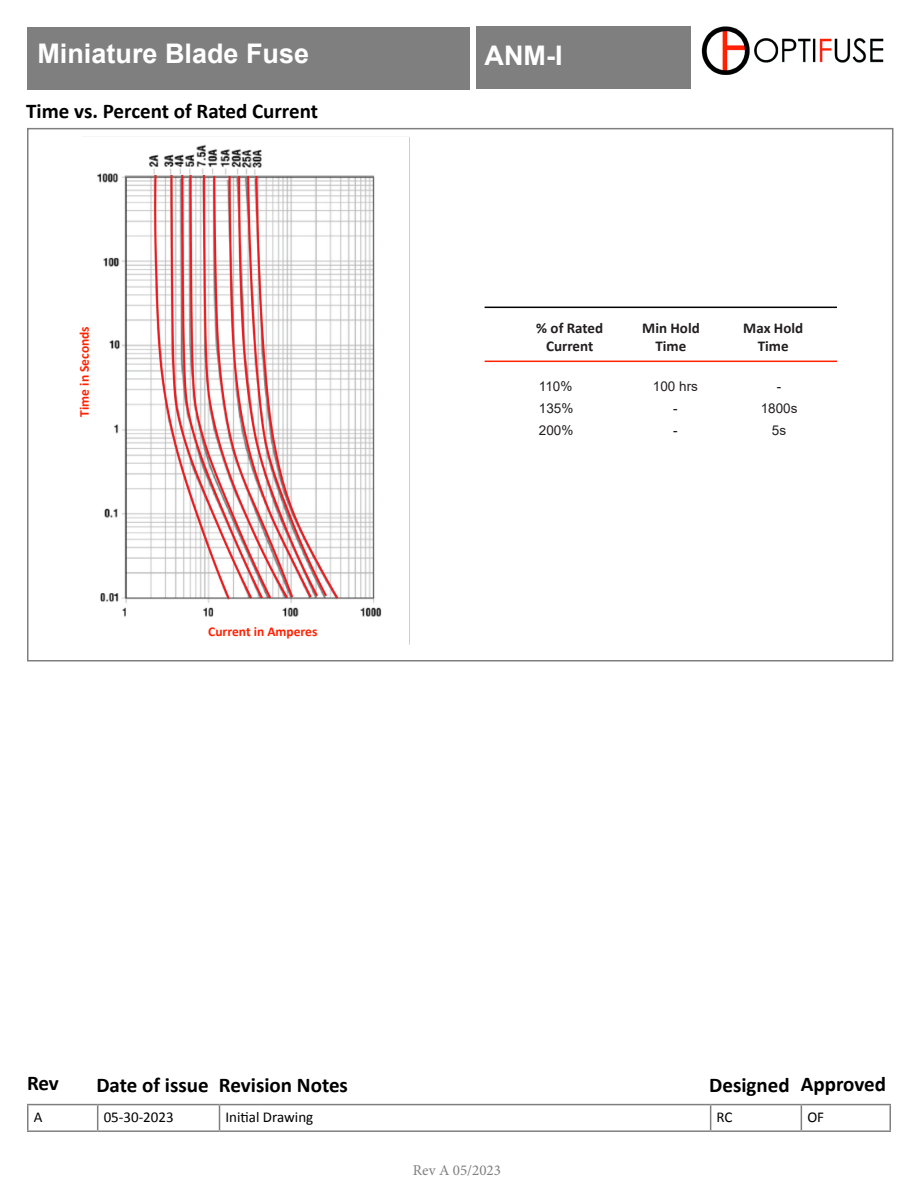
<style>
.page{position:relative;width:918px;height:1188px;background:#fff}
.page>*{position:absolute;margin:0;border:0;box-sizing:border-box;transform-origin:0 0}
.t1{font:700 27px "Arial";color:#fff}
.t2{font:700 21px "Calibri";color:#000}
.t3{font:700 15px "Calibri";color:#231f20}
.t4{font:15px "Calibri";color:#000}
.t5{font:15px "Minion Pro";color:#7f7f7f}
.t6{font:700 13.5px "Calibri";color:#ff2100}
.t7{font:13.5px "Arial";color:#231f20}
</style>
<div class="page">
<img style="left:97px;top:137px;width:313px;height:508px">
<img style="left:702px;top:26px;width:182px;height:49px">
<svg style="left:97px;top:1105px;width:1px;height:25px"></svg>
<svg style="left:219px;top:1105px;width:1px;height:25px"></svg>
<svg style="left:710px;top:1105px;width:1px;height:25px"></svg>
<svg style="left:801px;top:1105px;width:1px;height:25px"></svg>
<hr style="left:27px;top:1104px;width:71px;height:1px;background:#7f7f7f">
<svg style="left:27px;top:1105px;width:1px;height:25px"></svg>
<hr style="left:98px;top:1104px;width:122px;height:1px;background:#7f7f7f">
<hr style="left:220px;top:1104px;width:491px;height:1px;background:#7f7f7f">
<hr style="left:711px;top:1104px;width:90px;height:1px;background:#7f7f7f">
<hr style="left:801px;top:1104px;width:90px;height:1px;background:#7f7f7f">
<svg style="left:890px;top:1105px;width:1px;height:25px"></svg>
<hr style="left:27px;top:1130px;width:71px;height:2px;background:#7f7f7f">
<hr style="left:98px;top:1130px;width:122px;height:2px;background:#7f7f7f">
<hr style="left:220px;top:1130px;width:491px;height:2px;background:#7f7f7f">
<hr style="left:711px;top:1130px;width:90px;height:2px;background:#7f7f7f">
<hr style="left:801px;top:1130px;width:90px;height:2px;background:#7f7f7f">
<hr style="left:485px;top:361px;width:352px;height:1px;background:#ff2100">
<hr style="left:485px;top:307px;width:352px;height:1px;background:#000">
<div style="left:27px;top:27px;width:443px;height:62px;background:#7f7f7f"></div>
<div style="left:476px;top:27px;width:215px;height:62px;background:#7f7f7f"></div>
<div style="left:93px;top:617px;width:304px;height:30px;background:#fff"></div>
<div style="left:75px;top:307px;width:32px;height:179px;background:#fff"></div>
<p class="t1" style="left:37px;top:26px;width:179px">MICRO3 Style</p>
<p class="t1" style="left:38px;top:36px;width:273px">Miniature Blade Fuse</p>
<p class="t1" style="left:485px;top:38px;width:79px">ANM-I</p>
<p class="t2" style="left:26px;top:96px;width:293px">Time vs. Percent of Rated Current</p>
<p class="t6" style="left:75px;top:417px;width:92px;rotate:-90deg">Time in Seconds</p>
<p class="t6" style="left:208px;top:622px;width:111px">Current in Amperes</p>
<p class="t3" style="left:536px;top:317px;width:68px">% of Rated</p>
<p class="t3" style="left:546px;top:335px;width:49px">Current</p>
<p class="t3" style="left:642px;top:317px;width:59px">Min Hold</p>
<p class="t3" style="left:656px;top:335px;width:32px">Time</p>
<p class="t3" style="left:743px;top:317px;width:61px">Max Hold</p>
<p class="t3" style="left:758px;top:335px;width:32px">Time</p>
<p class="t7" style="left:539px;top:377px;width:35px">110%</p>
<p class="t7" style="left:653px;top:377px;width:47px">100 hrs</p>
<p class="t7" style="left:777px;top:377px;width:6px">-</p>
<p class="t7" style="left:539px;top:399px;width:36px">135%</p>
<p class="t7" style="left:673px;top:399px;width:6px">-</p>
<p class="t7" style="left:761px;top:399px;width:38px">1800s</p>
<p class="t7" style="left:539px;top:421px;width:36px">200%</p>
<p class="t7" style="left:673px;top:421px;width:6px">-</p>
<p class="t7" style="left:772px;top:421px;width:16px">5s</p>
<p class="t2" style="left:27px;top:1069px;width:33px">Rev</p>
<p class="t2" style="left:96px;top:1070px;width:114px">Date of issue</p>
<p class="t2" style="left:219px;top:1070px;width:131px">Revision Notes</p>
<p class="t2" style="left:709px;top:1070px;width:82px">Designed</p>
<p class="t2" style="left:801px;top:1069px;width:87px">Approved</p>
<p class="t4" style="left:34px;top:1108px;width:10px">A</p>
<p class="t4" style="left:104px;top:1108px;width:72px">05-30-2023</p>
<p class="t4" style="left:226px;top:1108px;width:89px">Initial Drawing</p>
<p class="t4" style="left:717px;top:1108px;width:18px">RC</p>
<p class="t4" style="left:807px;top:1108px;width:18px">OF</p>
<p class="t5" style="left:413px;top:1160px;width:90px">Rev A 05/2023</p>
</div>
